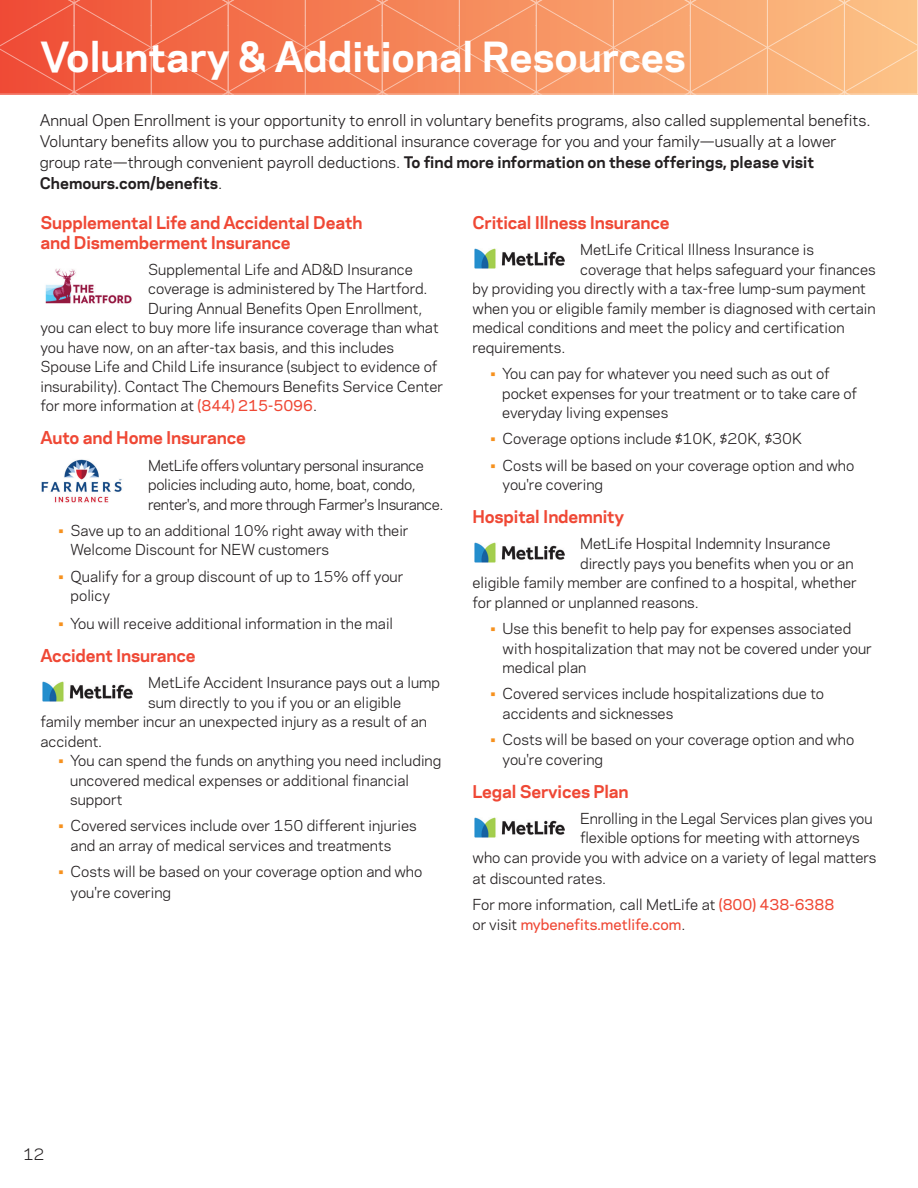
<style>
.page{position:relative;width:918px;height:1188px;background:#fff}
.page>*{position:absolute;margin:0;border:0;box-sizing:border-box;transform-origin:0 0}
.t1{font:700 39px "Chemours Sans";color:#fff}
.t2{font:700 16.5px/19.5px "Chemours Sans";letter-spacing:-.01em;color:#ef4835}
.t3{font:15px/21px "Chemours Sans";color:#231f20}
.t4{font:14.25px/19.5px "Chemours Sans";color:#231f20}
.t5{font:14.25px/19.5px "Chemours Sans";letter-spacing:-.025em;color:#231f20}
.t6{font:500 14.25px "Chemours Sans";color:#ef4835}
.s1{font-weight:700}
.s2{font-weight:500;color:#ef4835}
.s3{color:#f6911e}
.s4{font-weight:400;color:#231f20}
</style>
<div class="page">
<img style="left:45px;top:268px;width:87px;height:36px">
<img style="left:41px;top:459px;width:81px;height:44px">
<img style="left:43px;top:681px;width:90px;height:21px">
<img style="left:475px;top:249px;width:90px;height:20px">
<img style="left:475px;top:543px;width:90px;height:20px">
<img style="left:475px;top:817px;width:90px;height:20px">
<svg style="left:0;top:0;width:918px;height:94px;background:#f58b60"></svg>
<h1 class="t1" style="left:40px;top:27px;width:647px">Voluntary &amp; Additional Resources</h1>
<p class="t3" style="left:40px;top:109px;width:832px">Annual Open Enrollment is your opportunity to enroll in voluntary benefits programs, also called supplemental benefits.<br>Voluntary benefits allow you to purchase additional insurance coverage for you and your family—usually at a lower group rate—through convenient payroll deductions. <span class="s1">To find more information on these offerings, please visit Chemours.com/benefits</span>.</p>
<p class="t2" style="left:40px;top:212px;width:323px">Supplemental Life and Accidental Death and Dismemberment Insurance</p>
<p class="t4" style="left:148px;top:259px;width:266px">Supplemental Life and AD&amp;D Insurance</p>
<p class="t4" style="left:148px;top:278px;width:281px">coverage is administered by The Hartford.</p>
<p class="t4" style="left:148px;top:298px;width:276px">During Annual Benefits Open Enrollment,</p>
<p class="t4" style="left:40px;top:317px;width:400px">you can elect to buy more life insurance coverage than what</p>
<p class="t4" style="left:40px;top:337px;width:355px">you have now, on an after-tax basis, and this includes</p>
<p class="t4" style="left:40px;top:356px;width:398px">Spouse Life and Child Life insurance (subject to evidence of</p>
<p class="t4" style="left:40px;top:376px;width:404px">insurability). Contact The Chemours Benefits Service Center</p>
<p class="t4" style="left:40px;top:395px;width:278px">for more information at <span class="s2">(844) 215-5096</span>.</p>
<p class="t2" style="left:40px;top:427px;width:207px">Auto and Home Insurance</p>
<p class="t5" style="left:148px;top:455px;width:297px">MetLife offers voluntary personal insurance policies including auto, home, boat, condo, renter's, and more through Farmer's Insurance.</p>
<p class="t4" style="left:71px;top:520px;width:339px;text-indent:-12px"><span class="s3">•</span> Save up to an additional 10% right away with their<br>Welcome Discount for NEW customers</p>
<p class="t4" style="left:71px;top:566px;width:334px;text-indent:-12px"><span class="s3">•</span> Qualify for a group discount of up to 15% off your policy</p>
<p class="t4" style="left:58px;top:613px;width:336px"><span class="s3">•</span> You will receive additional information in the mail</p>
<p class="t2" style="left:40px;top:645px;width:157px">Accident Insurance</p>
<p class="t4" style="left:148px;top:672px;width:293px">MetLife Accident Insurance pays out a lump</p>
<p class="t4" style="left:148px;top:692px;width:255px">sum directly to you if you or an eligible</p>
<p class="t4" style="left:40px;top:711px;width:388px">family member incur an unexpected injury as a result of an</p>
<p class="t4" style="left:40px;top:731px;width:63px">accident.</p>
<p class="t4" style="left:70px;top:750px;width:373px;text-indent:-12px"><span class="s3">•</span> You can spend the funds on anything you need including uncovered medical expenses or additional financial support</p>
<p class="t4" style="left:71px;top:815px;width:348px;text-indent:-12px"><span class="s3">•</span> Covered services include over 150 different injuries and an array of medical services and treatments</p>
<p class="t4" style="left:71px;top:860px;width:353px;line-height:21px;text-indent:-12px"><span class="s3">•</span> Costs will be based on your coverage option and who you're covering</p>
<p class="t2" style="left:472px;top:212px;width:199px">Critical Illness Insurance</p>
<p class="t4" style="left:580px;top:239px;width:235px">MetLife Critical Illness Insurance is</p>
<p class="t4" style="left:580px;top:259px;width:297px">coverage that helps safeguard your finances</p>
<p class="t4" style="left:472px;top:278px;width:395px">by providing you directly with a tax-free lump-sum payment</p>
<p class="t4" style="left:472px;top:298px;width:405px">when you or eligible family member is diagnosed with certain</p>
<p class="t4" style="left:472px;top:317px;width:374px">medical conditions and meet the policy and certification</p>
<p class="t4" style="left:472px;top:337px;width:94px">requirements.</p>
<p class="t4" style="left:502px;top:363px;width:356px;text-indent:-12px"><span class="s3">•</span> You can pay for whatever you need such as out of pocket expenses for your treatment or to take care of everyday living expenses</p>
<p class="t4" style="left:490px;top:428px;width:313px"><span class="s3">•</span> Coverage options include $10K, $20K, $30K</p>
<p class="t4" style="left:503px;top:455px;width:353px;text-indent:-12px"><span class="s3">•</span> Costs will be based on your coverage option and who you're covering</p>
<p class="t2" style="left:472px;top:506px;width:153px">Hospital Indemnity</p>
<p class="t4" style="left:580px;top:533px;width:252px">MetLife Hospital Indemnity Insurance</p>
<p class="t4" style="left:580px;top:553px;width:275px">directly pays you benefits when you or an</p>
<p class="t4" style="left:472px;top:572px;width:386px">eligible family member are confined to a hospital, whether</p>
<p class="t4" style="left:472px;top:592px;width:228px">for planned or unplanned reasons.</p>
<p class="t4" style="left:503px;top:618px;width:371px;text-indent:-12px"><span class="s3">•</span> Use this benefit to help pay for expenses associated with hospitalization that may not be covered under your medical plan</p>
<p class="t4" style="left:503px;top:683px;width:323px;text-indent:-12px"><span class="s3">•</span> Covered services include hospitalizations due to accidents and sicknesses</p>
<p class="t4" style="left:503px;top:729px;width:353px;text-indent:-12px"><span class="s3">•</span> Costs will be based on your coverage option and who you're covering</p>
<p class="t2" style="left:472px;top:781px;width:158px">Legal Services Plan</p>
<p class="t4" style="left:580px;top:808px;width:294px">Enrolling in the Legal Services plan gives you</p>
<p class="t4" style="left:580px;top:827px;width:281px">flexible options for meeting with attorneys</p>
<p class="t4" style="left:472px;top:847px;width:406px">who can provide you with advice on a variety of legal matters</p>
<p class="t4" style="left:472px;top:865px;width:364px;line-height:26.2px">at discounted rates.<br>For more information, call MetLife at <span class="s2">(800) 438-6388</span></p>
<p class="t6" style="left:472px;top:914px;width:214px"><span class="s4">or visit</span> mybenefits.metlife.com<span class="s4">.</span></p>
<p class="t3" style="left:23px;top:1143px;width:22px">12</p>
</div>
